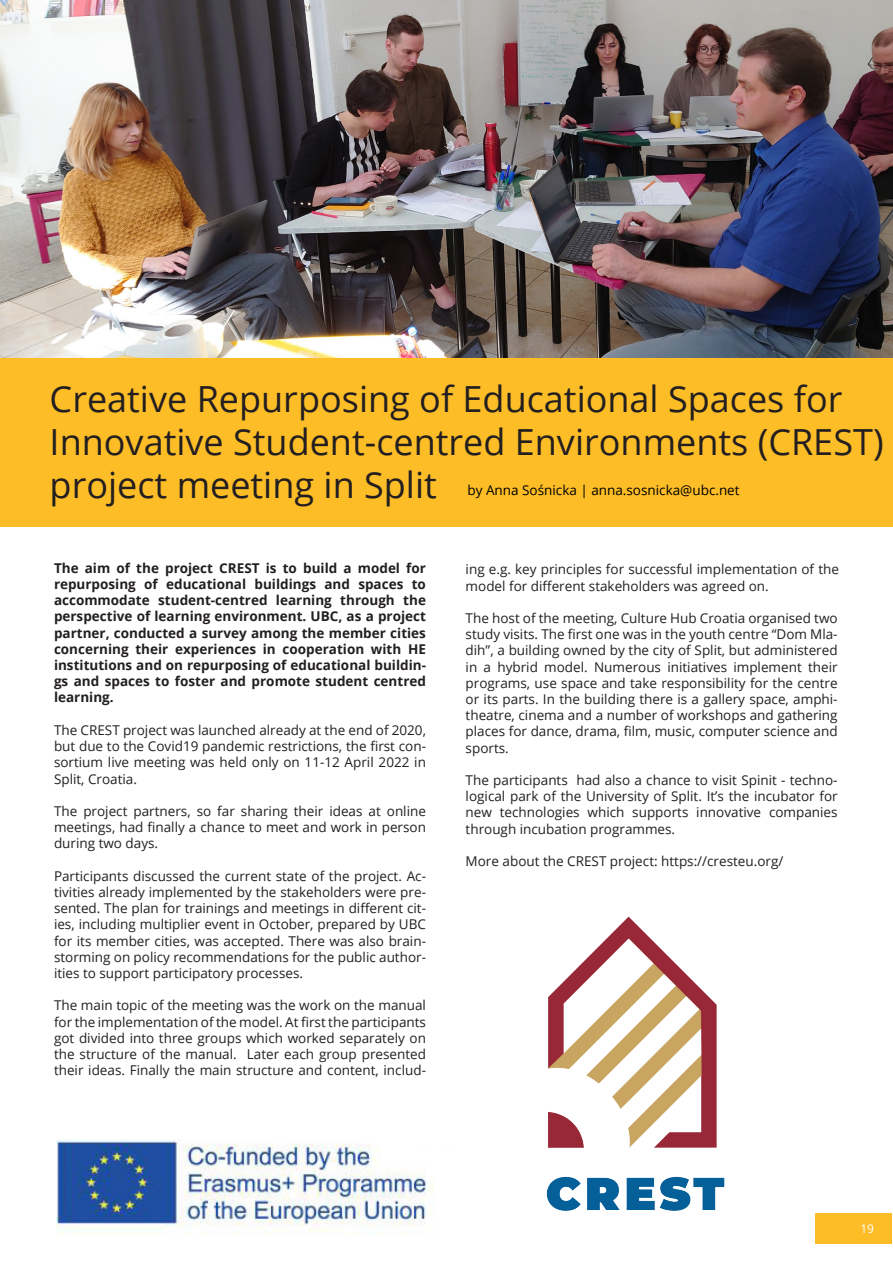
<style>
.page{position:relative;width:893px;height:1263px;background:#fff}
.page>*{position:absolute;margin:0;border:0;box-sizing:border-box;transform-origin:0 0}
.t1{font:36px/43.2px "Open Sans";color:#231f20}
.t2{font:13.5px/16.2px "Open Sans";color:#231f20;text-align:justify}
.t3{font:700 13.5px/16.2px "Open Sans";color:#231f20;text-align:justify}
.t4{font:13.5px "Open Sans";color:#000}
.t5{font:12px "Open Sans";color:#fff}
</style>
<div class="page">
<img style="left:0;top:0;width:893px;height:358px">
<div style="left:816px;top:1213px;width:76px;height:31px;background:#fdbd26"></div>
<div style="left:0;top:358px;width:893px;height:168px;background:#fdbd26"></div>
<img style="left:546px;top:916px;width:179px;height:295px">
<img style="left:56px;top:1140px;width:378px;height:95px">
<p class="t1" style="left:50px;top:376px;width:835px">Creative Repurposing of Educational Spaces for<br>Innovative Student-centred Environments (CREST) project meeting in Split</p>
<p class="t4" style="left:467px;top:481px;width:274px">by Anna Sośnicka | anna.sosnicka@ubc.net</p>
<p class="t3" style="left:54px;top:559px;width:373px">The aim of the project CREST is to build a model for repurposing of educational buildings and spaces to accommodate student-centred learning through the perspective of learning environment. UBC, as a project partner, conducted a survey among the member cities concerning their experiences in cooperation with HE institutions and on repurposing of educational buildin&shy;gs and spaces to foster and promote student centred learning.</p>
<p class="t2" style="left:54px;top:721px;width:373px">The CREST project was launched already at the end of 2020, but due to the Covid19 pandemic restrictions, the first con&shy;sortium live meeting was held only on 11-12 April 2022 in Split, Croatia.</p>
<p class="t2" style="left:54px;top:802px;width:373px">The project partners, so far sharing their ideas at online meetings, had finally a chance to meet and work in person during two days.</p>
<p class="t2" style="left:54px;top:867px;width:373px">Participants discussed the current state of the project. Ac&shy;tivities already implemented by the stakeholders were pre&shy;sented. The plan for trainings and meetings in different cit&shy;ies, including multiplier event in October, prepared by UBC for its member cities, was accepted. There was also brain&shy;storming on policy recommendations for the public author&shy;ities to support participatory processes.</p>
<p class="t2" style="left:54px;top:997px;width:373px">The main topic of the meeting was the work on the manual for the implementation of the model. At first the participants got divided into three groups which worked separately on the structure of the manual. Later each group presented their ideas. Finally the main structure and content, includ-</p>
<p class="t2" style="left:466px;top:561px;width:375px">ing e.g. key principles for successful implementation of the model for different stakeholders was agreed on.</p>
<p class="t2" style="left:466px;top:610px;width:374px">The host of the meeting, Culture Hub Croatia organised two study visits. The first one was in the youth centre “Dom Mla&shy;dih”, a building owned by the city of Split, but administered in a hybrid model. Numerous initiatives implement their programs, use space and take responsibility for the centre or its parts. In the building there is a gallery space, amphi&shy;theatre, cinema and a number of workshops and gathering places for dance, drama, film, music, computer science and sports.</p>
<p class="t2" style="left:466px;top:772px;width:374px">The participants had also a chance to visit Spinit - techno&shy;logical park of the University of Split. It’s the incubator for new technologies which supports innovative companies through incubation programmes.</p>
<p class="t2" style="left:466px;top:853px;width:319px">More about the CREST project: https://cresteu.org/</p>
<p class="t5" style="left:860px;top:1220px;width:15px">19</p>
</div>
